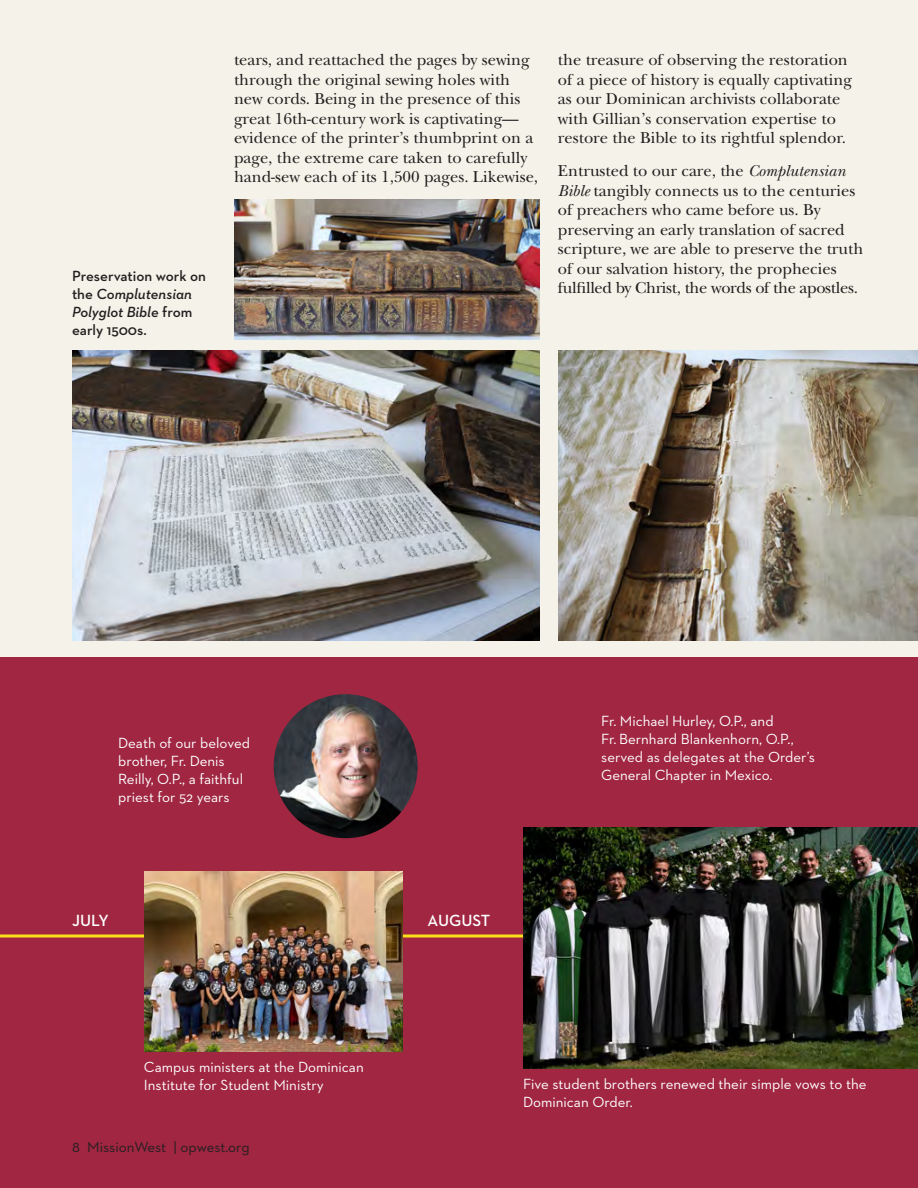
<style>
.page{position:relative;width:918px;height:1188px;background:#fff}
.page>*{position:absolute;margin:0;border:0;box-sizing:border-box;transform-origin:0 0}
.t1{font:16.5px/19.5px "New Baskerville Std";color:#231f20}
.t2{font:600 16.5px "Neutraface 2 Text";letter-spacing:-.005em;color:#fff}
.t3{font:15px/18px "Neutraface 2 Text";color:#fff}
.t4{font:600 15px/18px "Neutraface 2 Text";color:#231f20}
.t5{font:15px "Neutraface 2 Text";color:#231f20}
.s1{font-style:italic}
</style>
<div class="page">
<div style="left:0;top:657px;width:918px;height:531px;background:#a02642"></div>
<div style="left:0;top:0;width:918px;height:657px;background:#f5f3e9"></div>
<hr style="left:917px;top:0;width:1px;height:657px;background:#ebedf0">
<img style="left:274px;top:694px;width:144px;height:144px;border-radius:72px">
<svg style="left:0;top:934px;width:523px;height:4px"></svg>
<img style="left:144px;top:872px;width:258px;height:179px">
<img style="left:523px;top:827px;width:395px;height:242px">
<img style="left:72px;top:350px;width:468px;height:290px">
<img style="left:558px;top:350px;width:360px;height:290px">
<img style="left:234px;top:200px;width:306px;height:139px">
<p class="t4" style="left:72px;top:267px;width:136px">Preservation work on the <span class="s1">Complutensian<br>Polyglot Bible</span> from early 1500s.</p>
<p class="t1" style="left:234px;top:50px;width:306px">tears, and reattached the pages by sewing through the original sewing holes with new cords. Being in the presence of this great 16th-century work is captivating— evidence of the printer’s thumbprint on a page, the extreme care taken to carefully hand-sew each of its 1,500 pages. Likewise,</p>
<p class="t1" style="left:558px;top:50px;width:296px">the treasure of observing the restoration of a piece of history is equally captivating as our Dominican archivists collaborate with Gillian’s conservation expertise to restore the Bible to its rightful splendor.</p>
<p class="t1" style="left:558px;top:161px;width:307px">Entrusted to our care, the <span class="s1">Complutensian Bible</span> tangibly connects us to the centuries of preachers who came before us. By preserving an early translation of sacred scripture, we are able to preserve the truth of our salvation history, the prophecies fulfilled by Christ, the words of the apostles.</p>
<p class="t3" style="left:118px;top:734px;width:133px">Death of our beloved brother, Fr. Denis<br>Reilly, O.P., a faithful priest for 52 years</p>
<p class="t2" style="left:72px;top:910px;width:38px">JULY</p>
<p class="t3" style="left:144px;top:1058px;width:221px">Campus ministers at the Dominican<br>Institute for Student Ministry</p>
<p class="t5" style="left:72px;top:1138px;width:179px">8 MissionWest | opwest.org</p>
<p class="t2" style="left:428px;top:910px;width:64px">AUGUST</p>
<p class="t3" style="left:601px;top:711px;width:215px">Fr. Michael Hurley, O.P., and<br>Fr. Bernhard Blankenhorn, O.P., served as delegates at the Order’s<br>General Chapter in Mexico.</p>
<p class="t3" style="left:523px;top:1075px;width:345px">Five student brothers renewed their simple vows to the<br>Dominican Order.</p>
</div>
